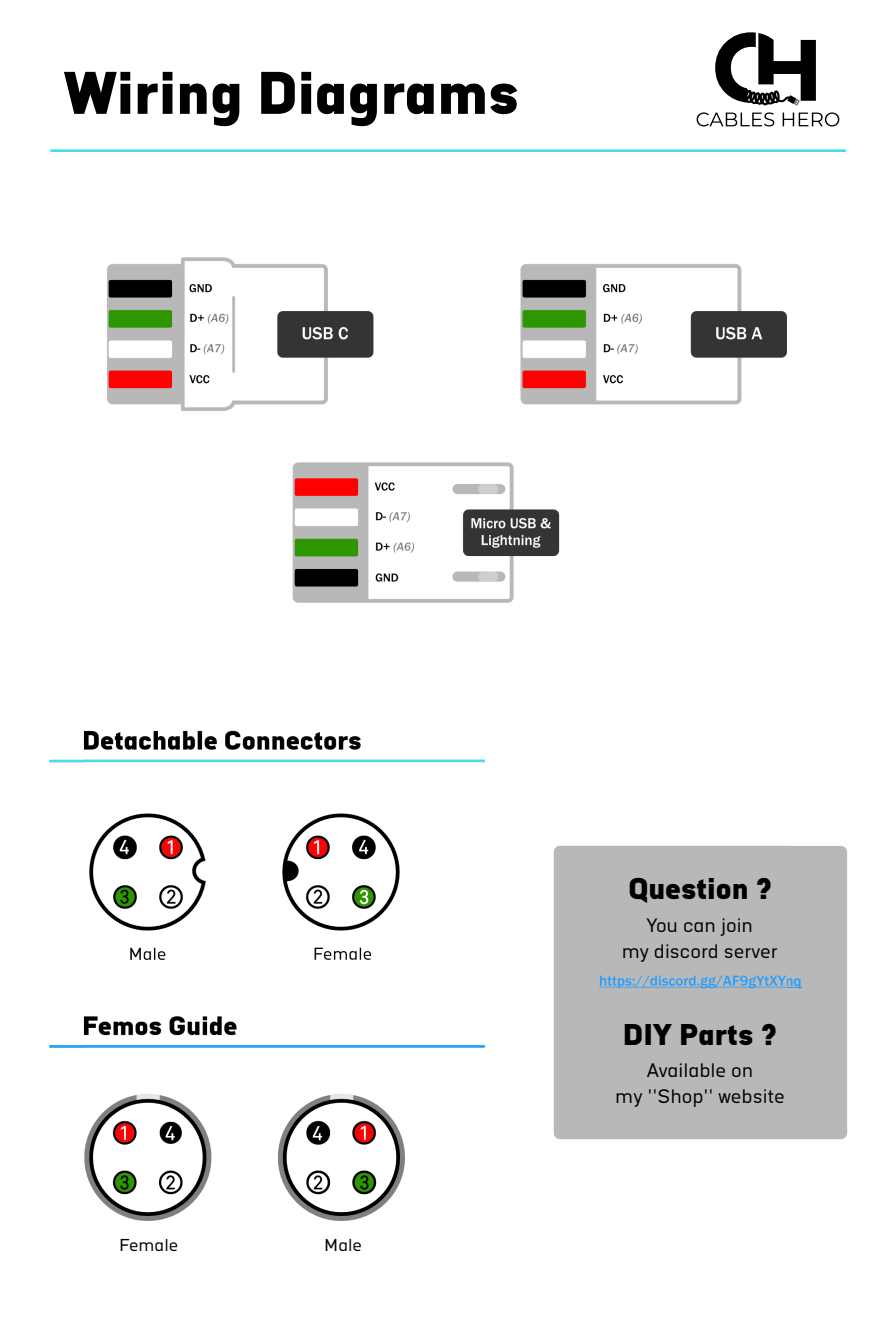
<style>
.page{position:relative;width:894px;height:1329px;background:#fff}
.page>*{position:absolute;margin:0;border:0;box-sizing:border-box;transform-origin:0 0}
.t1{font:900 60px "Katerina Alt";color:#000}
.t2{font:900 30px "Katerina Alt";color:#000}
.t3{font:19.5px/25.8px "Katerina Alt";color:#000;text-align:center}
.t4{font:17.25px "Katerina Alt";color:#000}
</style>
<div class="page">
<svg style="left:696px;top:112px;width:78px;height:14px"></svg>
<svg style="left:782px;top:112px;width:57px;height:14px"></svg>
<svg style="left:715px;top:32px;width:100px;height:74px"></svg>
<hr style="left:50px;top:149px;width:796px;height:3px;background:#50d9eb">
<hr style="left:49px;top:760px;width:436px;height:2px;background:#50d9eb">
<hr style="left:49px;top:1045px;width:436px;height:3px;background:#23a0f3">
<div style="left:553px;top:846px;width:294px;height:293px;background:#b8b8b8;border-radius:6px"></div>
<hr style="left:599px;top:987px;width:202px;height:1px;background:#239fff">
<img style="left:85px;top:257px;width:701px;height:964px">
<h1 class="t1" style="left:64px;top:67px;width:457px">Wiring Diagrams</h1>
<p class="t4" style="left:119px;top:1238px;width:61px">Female</p>
<p class="t4" style="left:324px;top:1238px;width:39px">Male</p>
<h2 class="t2" style="left:628px;top:876px;width:145px">Question ?</h2>
<p class="t3" style="left:621px;top:914px;width:157px">You can join<br>my discord server</p>
<h2 class="t2" style="left:623px;top:1021px;width:155px">DIY Parts ?</h2>
<p class="t3" style="left:615px;top:1058px;width:171px">Available on<br>my ''Shop'' website</p>
</div>
